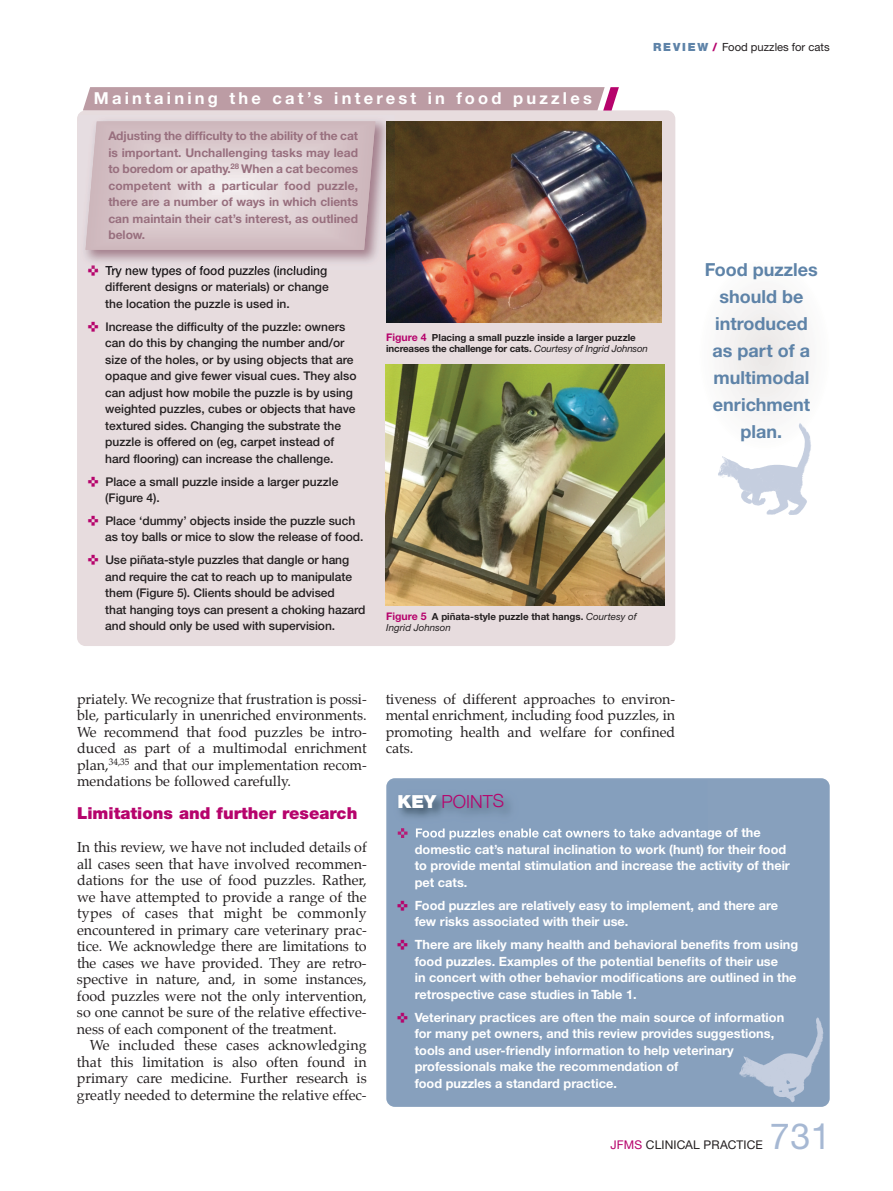
<style>
.page{position:relative;width:893px;height:1191px;background:#fff}
.page>*{position:absolute;margin:0;border:0;box-sizing:border-box;transform-origin:0 0}
.t1{font:36px "Helvetica Neue CE";color:#a6b8d3}
.t2{font:700 18px/27px "Helvetica Neue CE";color:#5e83a8;text-align:center}
.t3{font:300 18px "Helvetica Neue";color:#b6036c}
.t4{font:700 16.5px "Helvetica Neue CE";letter-spacing:.195em;color:#fff}
.t5{font:900 16.5px "Helvetica Neue CE";color:#b6036c}
.t6{font:14.25px/16.5px "Palatino";color:#231f20;text-align:justify}
.t7{font:700 12.75px/16.5px "Helvetica Neue CE";color:#fff}
.t8{font:500 12px/16.5px "Helvetica Neue CE";color:#231f20}
.t9{font:700 12px/16.5px "Helvetica Neue CE";color:#986f7e;text-align:justify}
.t10{font:12px "Helvetica Neue CE";letter-spacing:.01em;color:#231f20}
.t11{font:11.25px "Helvetica Neue CE";color:#231f20}
.t12{font:700 9.75px/11.2px "Helvetica Neue CE";color:#231f20}
.s1{font-weight:900;color:#5e83a8}
.s2{font-weight:900;color:#b6036c}
.s3{font-size:10.5px;color:#b6036c}
.s4{font-weight:400;font-style:italic}
.s5{font-family:"Helvetica Neue CE";font-weight:900;color:#fff}
.s6{color:#b6036c}
</style>
<div class="page">
<div style="left:77px;top:110px;width:598px;height:536px;background:#e7dcde;border-radius:9px"></div>
<svg style="left:83px;top:87px;width:536px;height:23px;background:#bd9ca5"></svg>
<img style="left:386px;top:121px;width:275px;height:201px">
<img style="left:386px;top:364px;width:278px;height:241px">
<img style="left:85px;top:121px;width:310px;height:148px">
<img style="left:105px;top:266px;width:117px;height:3px">
<svg style="left:86px;top:121px;width:289px;height:129px"></svg>
<div style="left:386px;top:778px;width:444px;height:328px;background:#87a0bd;border-radius:9px"></div>
<img style="left:389px;top:780px;width:319px;height:58px">
<img style="left:416px;top:828px;width:123px;height:11px">
<img style="left:736px;top:1017px;width:93px;height:90px">
<div style="left:698px;top:257px;width:133px;height:194px;background:#f7f6f6;border-radius:50%"></div>
<img style="left:718px;top:423px;width:93px;height:92px">
<svg style="left:88px;top:265px;width:10px;height:5px"></svg>
<svg style="left:398px;top:828px;width:9px;height:9px"></svg>
<p class="t4" style="left:94px;top:92px;width:499px">Maintaining the cat’s interest in food puzzles</p>
<p class="t9" style="left:108px;top:129px;width:251px">Adjusting the difficulty to the ability of the cat is important. Unchallenging tasks may lead to boredom or apathy.<sup>28</sup> When a cat becomes competent with a particular food puzzle, there are a number of ways in which clients can maintain their cat’s interest, as outlined below.</p>
<p class="t11" style="left:653px;top:43px;width:178px"><span class="s1">R E V I E W</span> <span class="s2">/</span> Food puzzles for cats</p>
<p class="t8" style="left:105px;top:263px;width:225px">Try new types of food puzzles (including different designs or materials) or change the location the puzzle is used in.</p>
<p class="t8" style="left:105px;top:319px;width:253px">Increase the difficulty of the puzzle: owners can do this by changing the number and/or size of the holes, or by using objects that are opaque and give fewer visual cues. They also can adjust how mobile the puzzle is by using weighted puzzles, cubes or objects that have textured sides. Changing the substrate the puzzle is offered on (eg, carpet instead of hard flooring) can increase the challenge.</p>
<p class="t8" style="left:105px;top:474px;width:235px">Place a small puzzle inside a larger puzzle (Figure 4).</p>
<p class="t8" style="left:105px;top:513px;width:260px">Place ‘dummy’ objects inside the puzzle such as toy balls or mice to slow the release of food.</p>
<p class="t8" style="left:105px;top:553px;width:262px">Use piñata-style puzzles that dangle or hang and require the cat to reach up to manipulate them (Figure 5). Clients should be advised<br>that hanging toys can present a choking hazard and should only be used with supervision.</p>
<p class="t12" style="left:386px;top:332px;width:263px"><span class="s3">Figure 4</span> Placing a small puzzle inside a larger puzzle increases the challenge for cats. <span class="s4">Courtesy of Ingrid Johnson</span></p>
<p class="t12" style="left:386px;top:612px;width:252px"><span class="s3">Figure 5</span> A piñata-style puzzle that hangs. <span class="s4">Courtesy of<br>Ingrid Johnson</span></p>
<p class="t2" style="left:705px;top:257px;width:114px">Food puzzles should be introduced as part of a multimodal enrichment plan.</p>
<p class="t6" style="left:77px;top:691px;width:291px">priately. We recognize that frustration is possi&shy;ble, particularly in unenriched environments.<br>We recommend that food puzzles be intro&shy;duced as part of a multimodal enrichment plan,<sup>34,35</sup> and that our implementation recom&shy;mendations be followed carefully.</p>
<p class="t5" style="left:77px;top:807px;width:282px">Limitations and further research</p>
<p class="t6" style="left:77px;top:839px;width:291px">In this review, we have not included details of all cases seen that have involved recommen&shy;dations for the use of food puzzles. Rather, we have attempted to provide a range of the types of cases that might be commonly encountered in primary care veterinary prac&shy;tice. We acknowledge there are limitations to the cases we have provided. They are retro&shy;spective in nature, and, in some instances, food puzzles were not the only intervention, so one cannot be sure of the relative effective&shy;ness of each component of the treatment.</p>
<p class="t6" style="left:77px;top:1037px;width:291px;text-indent:13px">We included these cases acknowledging that this limitation is also often found in primary care medicine. Further research is greatly needed to determine the relative effec-</p>
<p class="t6" style="left:386px;top:691px;width:291px">tiveness of different approaches to environ&shy;mental enrichment, including food puzzles, in promoting health and welfare for confined cats.</p>
<p class="t3" style="left:398px;top:789px;width:108px"><span class="s5">KEY</span> POINTS</p>
<p class="t7" style="left:415px;top:842px;width:377px">domestic cat’s natural inclination to work (hunt) for their food to provide mental stimulation and increase the activity of their pet cats.</p>
<p class="t7" style="left:415px;top:897px;width:365px">Food puzzles are relatively easy to implement, and there are few risks associated with their use.</p>
<p class="t7" style="left:415px;top:937px;width:385px">There are likely many health and behavioral benefits from using food puzzles. Examples of the potential benefits of their use<br>in concert with other behavior modifications are outlined in the retrospective case studies in Table 1.</p>
<p class="t7" style="left:415px;top:1009px;width:371px">Veterinary practices are often the main source of information for many pet owners, and this review provides suggestions, tools and user-friendly information to help veterinary professionals make the recommendation of<br>food puzzles a standard practice.</p>
<p class="t10" style="left:610px;top:1139px;width:154px"><span class="s6">JFMS</span> CLINICAL PRACTICE</p>
<h1 class="t1" style="left:770px;top:1122px;width:62px">731</h1>
</div>
